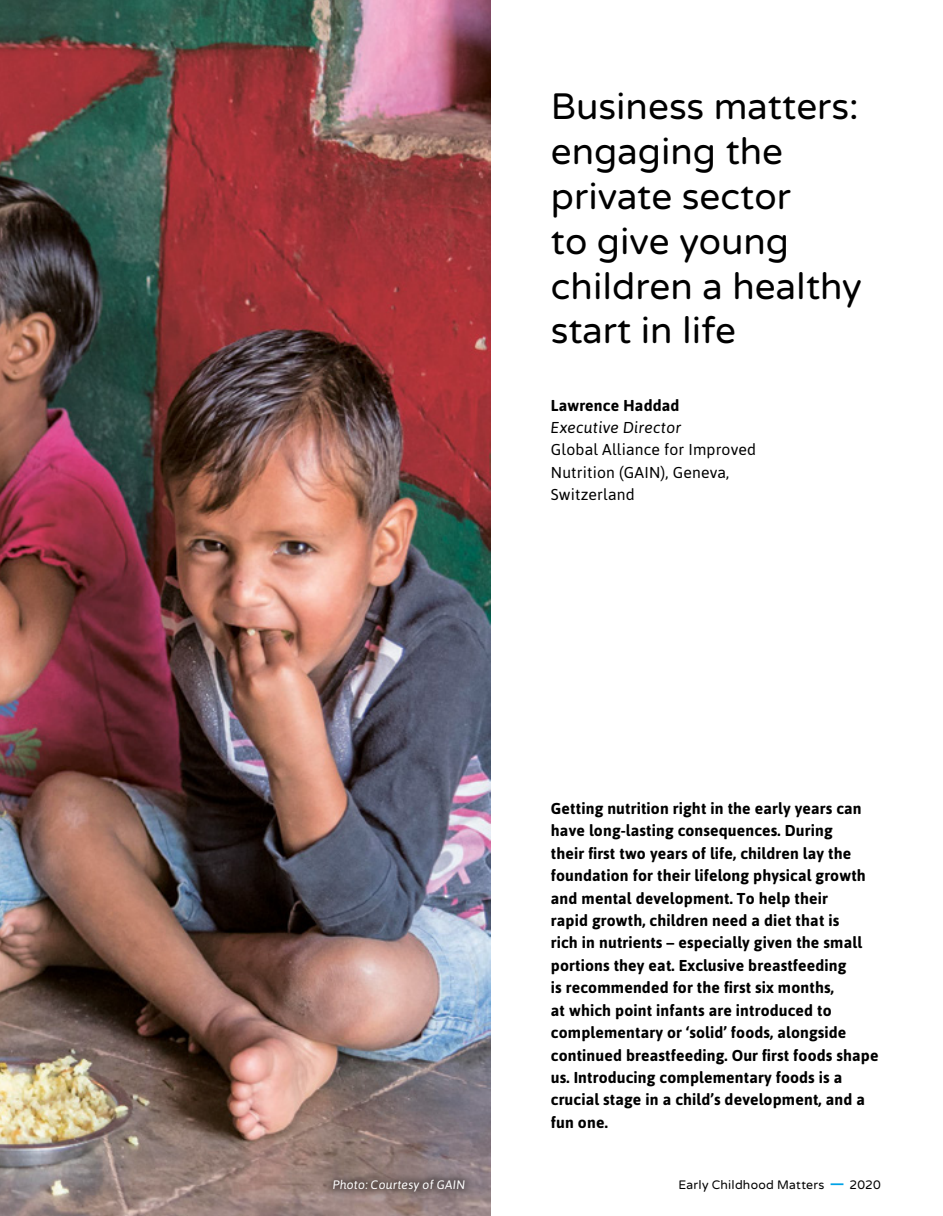
<style>
.page{position:relative;width:943px;height:1216px;background:#fff}
.page>*{position:absolute;margin:0;border:0;box-sizing:border-box;transform-origin:0 0}
.t1{font:36.75px/44.8px "Varela Round";color:#000}
.t2{font:700 15.75px/22.4px "Asap";letter-spacing:.01em;color:#000}
.t3{font:15.75px/22.4px "Asap";letter-spacing:.01em;color:#000}
.t4{font:italic 15.75px "Asap";letter-spacing:.01em;color:#000}
.t5{font:12.25px "Varela Round";letter-spacing:.02em;color:#000}
.t6{font:italic 12.25px "Asap";letter-spacing:.01em;color:#fff}
</style>
<div class="page">
<svg style="left:830px;top:1183px;width:13px;height:1px"></svg>
<img style="left:0;top:0;width:490px;height:1215px">
<div style="left:322px;top:1169px;width:153px;height:32px;background:#000;opacity:.4"></div>
<h1 class="t1" style="left:551px;top:85px;width:312px">Business matters: engaging the private sector<br>to give young children a healthy start in life</h1>
<p class="t2" style="left:551px;top:394px;width:130px">Lawrence Haddad</p>
<p class="t4" style="left:551px;top:418px;width:132px">Executive Director</p>
<p class="t3" style="left:551px;top:438px;width:207px">Global Alliance for Improved<br>Nutrition (GAIN), Geneva,<br>Switzerland</p>
<p class="t6" style="left:333px;top:1177px;width:134px">Photo: Courtesy of GAIN</p>
<p class="t2" style="left:551px;top:797px;width:329px">Getting nutrition right in the early years can have long-lasting consequences. During<br>their first two years of life, children lay the foundation for their lifelong physical growth and mental development. To help their<br>rapid growth, children need a diet that is<br>rich in nutrients – especially given the small portions they eat. Exclusive breastfeeding<br>is recommended for the first six months,<br>at which point infants are introduced to complementary or ‘solid’ foods, alongside continued breastfeeding. Our first foods shape us. Introducing complementary foods is a crucial stage in a child’s development, and a fun one.</p>
<p class="t5" style="left:678px;top:1177px;width:147px">Early Childhood Matters</p>
<p class="t5" style="left:849px;top:1177px;width:33px">2020</p>
</div>
